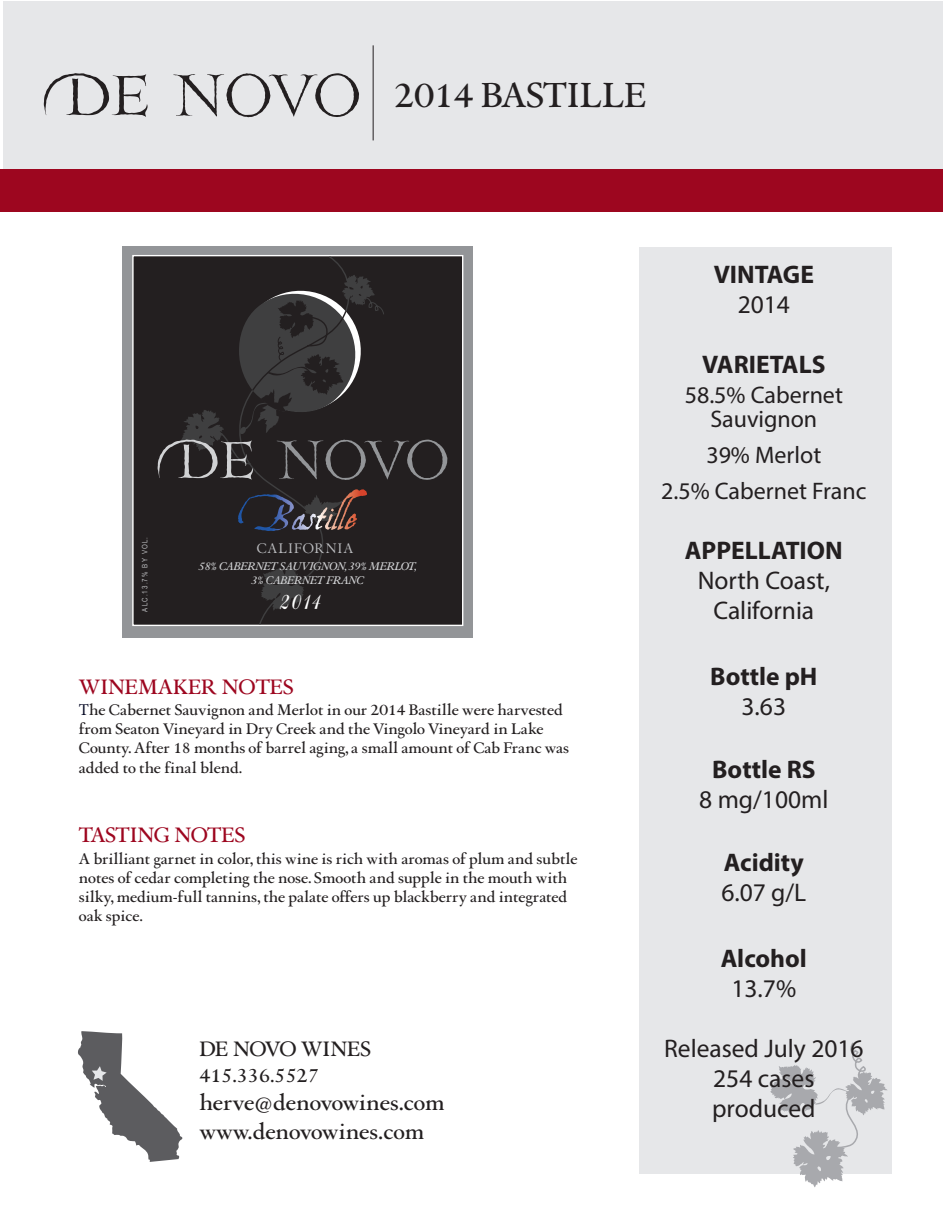
<style>
.page{position:relative;width:945px;height:1215px;background:#fff}
.page>*{position:absolute;margin:0;border:0;box-sizing:border-box;transform-origin:0 0}
.t1{font:39px "Balmoral Plain";color:#fff}
.t2{font:700 37.5px "Augereau";color:#231f20}
.t3{font:25.5px/30px "Myriad Pro";color:#231f20;text-align:center}
.t4{font:700 25.5px "Myriad Pro";color:#231f20}
.t5{font:24px/24px "Myriad Pro";color:#231f20;text-align:center}
.t6{font:700 24px/28.8px "Augereau";color:#231f20}
.t7{font:700 22.5px "Augereau";color:#9d061f}
.t8{font:700 22.5px "Augereau";color:#231f20}
.t9{font:700 21px "Augereau";color:#231f20}
.t10{font:700 16.5px/19px "Augereau";color:#231f20}
.t11{font:15px "Augereau";letter-spacing:.07em;color:#bdbec1}
.t12{font:italic 700 12px/13.5px "Augereau";letter-spacing:-.025em;color:#d1d2d4;text-align:center}
.t13{font:7.5px "Arial Narrow";letter-spacing:.15em;color:#bdbec1}
.s1{font-family:"Minion Pro";font-weight:400;color:#030621}
</style>
<div class="page">
<div style="left:639px;top:247px;width:252px;height:926px;background:#e6e7e9"></div>
<div style="left:3px;top:1px;width:940px;height:190px;background:#e6e7e9"></div>
<div style="left:0;top:169px;width:943px;height:43px;background:#9d061f"></div>
<svg style="left:770px;top:1042px;width:117px;height:145px"></svg>
<svg style="left:78px;top:1031px;width:104px;height:131px"></svg>
<svg style="left:173px;top:73px;width:186px;height:44px"></svg>
<svg style="left:44px;top:73px;width:104px;height:44px"></svg>
<hr style="left:373px;top:45px;width:1px;height:95px;background:#231f20">
<div style="left:122px;top:246px;width:351px;height:392px;background:#939598"></div>
<div style="left:133px;top:256px;width:330px;height:369px;background:#231f20"></div>
<svg style="left:158px;top:255px;width:289px;height:371px"></svg>
<h2 class="t2" style="left:395px;top:73px;width:253px">2014 BASTILLE</h2>
<p class="t13" style="left:139px;top:612px;width:76px;rotate:-90deg">ALC.13.7% BY VOL.</p>
<p class="t11" style="left:257px;top:539px;width:98px">CALIFORNIA</p>
<p class="t12" style="left:198px;top:559px;width:220px">58% CABERNET SAUVIGNON, 39% MERLOT,<br>3% CABERNET FRANC</p>
<h1 class="t1" style="left:280px;top:573px;width:42px;rotate:-1deg">2014</h1>
<h3 class="t7" style="left:79px;top:673px;width:217px">WINEMAKER NOTES</h3>
<p class="t10" style="left:79px;top:700px;width:492px"><span class="s1">T</span>he Cabernet Sauvignon and Merlot in our 2014 Bastille were harvested from Seaton Vineyard in Dry Creek and the Vingolo Vineyard in Lake County. After 18 months of barrel aging, a small amount of Cab Franc was added to the final blend.</p>
<h3 class="t7" style="left:79px;top:822px;width:168px">TASTING NOTES</h3>
<p class="t10" style="left:79px;top:849px;width:500px">A brilliant garnet in color, this wine is rich with aromas of plum and subtle notes of cedar completing the nose. Smooth and supple in the mouth with silky, medium-full tannins, the palate offers up blackberry and integrated oak spice.</p>
<h3 class="t8" style="left:199px;top:1036px;width:173px">DE NOVO WINES</h3>
<p class="t9" style="left:199px;top:1062px;width:121px">415.336.5527</p>
<h3 class="t6" style="left:199px;top:1088px;width:247px">herve@denovowines.com www.denovowines.com</h3>
<h3 class="t4" style="left:714px;top:258px;width:102px">VINTAGE</h3>
<h3 class="t3" style="left:738px;top:289px;width:54px">2014</h3>
<h3 class="t4" style="left:702px;top:348px;width:125px">VARIETALS</h3>
<h3 class="t5" style="left:685px;top:383px;width:160px">58.5% Cabernet<br>Sauvignon</h3>
<h3 class="t5" style="left:661px;top:437px;width:207px;line-height:36px">39% Merlot<br>2.5% Cabernet Franc</h3>
<h3 class="t4" style="left:685px;top:534px;width:159px">APPELLATION</h3>
<h3 class="t3" style="left:698px;top:565px;width:134px">North Coast,<br>California</h3>
<h3 class="t4" style="left:710px;top:660px;width:109px">Bottle pH</h3>
<h3 class="t3" style="left:742px;top:691px;width:46px">3.63</h3>
<h3 class="t4" style="left:712px;top:753px;width:105px">Bottle RS</h3>
<h3 class="t3" style="left:699px;top:784px;width:131px">8 mg/100ml</h3>
<h3 class="t4" style="left:724px;top:846px;width:81px">Acidity</h3>
<h3 class="t3" style="left:721px;top:877px;width:86px">6.07 g/L</h3>
<h3 class="t4" style="left:721px;top:942px;width:88px">Alcohol</h3>
<h3 class="t3" style="left:731px;top:973px;width:66px">13.7%</h3>
<h3 class="t3" style="left:664px;top:1033px;width:201px">Released July 2016<br>254 cases produced</h3>
</div>
